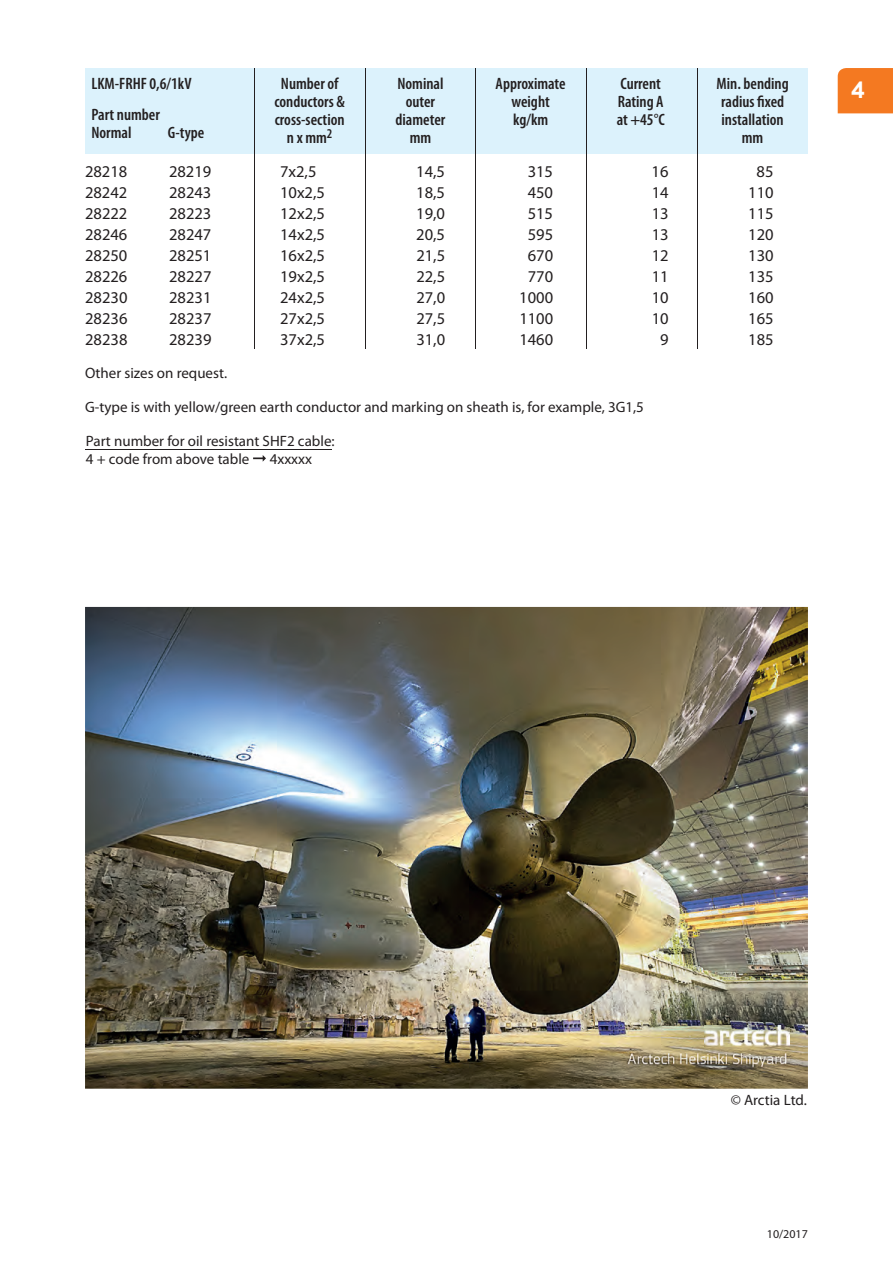
<style>
.page{position:relative;width:893px;height:1263px;background:#fff}
.page>*{position:absolute;margin:0;border:0;box-sizing:border-box;transform-origin:0 0}
.t1{font:700 24px "PF Transport";color:#fff}
.t2{font:16.5px "Myriad Pro";color:#231f20}
.t3{font:600 condensed 16.5px/18px "Myriad Pro";color:#231f20;text-align:center}
.t4{font:15px/18px "Myriad Pro";color:#231f20}
.t5{font:12px "Myriad Pro";color:#231f20}
</style>
<div class="page">
<div style="left:838px;top:68px;width:55px;height:45px;background:#f47921"></div>
<div style="left:85px;top:68px;width:723px;height:85px;background:#dcf2fc"></div>
<hr style="left:254px;top:68px;width:1px;height:281px;background:#231f20">
<hr style="left:697px;top:68px;width:1px;height:281px;background:#231f20">
<hr style="left:365px;top:68px;width:1px;height:281px;background:#231f20">
<hr style="left:475px;top:68px;width:1px;height:281px;background:#231f20">
<hr style="left:586px;top:68px;width:1px;height:281px;background:#231f20">
<svg style="left:253px;top:455px;width:13px;height:7px"></svg>
<img style="left:85px;top:607px;width:723px;height:482px">
<img style="left:704px;top:1025px;width:85px;height:22px">
<hr style="left:85px;top:450px;width:247px;height:1px;background:#231f20">
<p class="t3" style="left:91px;top:68px;width:102px;line-height:30.8px;text-align:left">LKM-FRHF 0,6/1kV<br>Part number</p>
<p class="t3" style="left:91px;top:123px;width:42px">Normal</p>
<p class="t3" style="left:168px;top:123px;width:38px">G-type</p>
<p class="t3" style="left:274px;top:74px;width:72px">Number of conductors &amp; cross-section n x mm<sup>2</sup></p>
<p class="t3" style="left:396px;top:74px;width:51px">Nominal outer diameter mm</p>
<p class="t3" style="left:496px;top:74px;width:72px">Approximate weight kg/km</p>
<p class="t3" style="left:617px;top:74px;width:50px;text-align:left">Current<br>Rating A at +45°C</p>
<p class="t3" style="left:717px;top:74px;width:74px">Min. bending radius xed installation mm</p>
<p class="t2" style="left:85px;top:161px;width:44px">28218</p>
<p class="t2" style="left:169px;top:161px;width:44px">28219</p>
<p class="t2" style="left:280px;top:161px;width:38px">7x2,5</p>
<p class="t2" style="left:416px;top:161px;width:30px">14,5</p>
<p class="t2" style="left:528px;top:161px;width:27px">315</p>
<p class="t2" style="left:652px;top:161px;width:18px">16</p>
<p class="t2" style="left:757px;top:161px;width:18px">85</p>
<p class="t2" style="left:85px;top:182px;width:44px">28242</p>
<p class="t2" style="left:169px;top:182px;width:44px">28243</p>
<p class="t2" style="left:280px;top:182px;width:46px">10x2,5</p>
<p class="t2" style="left:416px;top:182px;width:30px">18,5</p>
<p class="t2" style="left:528px;top:182px;width:27px">450</p>
<p class="t2" style="left:652px;top:182px;width:18px">14</p>
<p class="t2" style="left:748px;top:182px;width:27px">110</p>
<p class="t2" style="left:85px;top:203px;width:44px">28222</p>
<p class="t2" style="left:169px;top:203px;width:44px">28223</p>
<p class="t2" style="left:280px;top:203px;width:46px">12x2,5</p>
<p class="t2" style="left:416px;top:203px;width:30px">19,0</p>
<p class="t2" style="left:528px;top:203px;width:27px">515</p>
<p class="t2" style="left:652px;top:203px;width:18px">13</p>
<p class="t2" style="left:748px;top:203px;width:27px">115</p>
<p class="t2" style="left:85px;top:224px;width:44px">28246</p>
<p class="t2" style="left:169px;top:224px;width:44px">28247</p>
<p class="t2" style="left:280px;top:224px;width:46px">14x2,5</p>
<p class="t2" style="left:416px;top:224px;width:30px">20,5</p>
<p class="t2" style="left:528px;top:224px;width:27px">595</p>
<p class="t2" style="left:652px;top:224px;width:18px">13</p>
<p class="t2" style="left:748px;top:224px;width:27px">120</p>
<p class="t2" style="left:85px;top:245px;width:44px">28250</p>
<p class="t2" style="left:169px;top:245px;width:44px">28251</p>
<p class="t2" style="left:280px;top:245px;width:46px">16x2,5</p>
<p class="t2" style="left:416px;top:245px;width:30px">21,5</p>
<p class="t2" style="left:528px;top:245px;width:27px">670</p>
<p class="t2" style="left:652px;top:245px;width:18px">12</p>
<p class="t2" style="left:748px;top:245px;width:27px">130</p>
<p class="t2" style="left:85px;top:266px;width:44px">28226</p>
<p class="t2" style="left:169px;top:266px;width:44px">28227</p>
<p class="t2" style="left:280px;top:266px;width:46px">19x2,5</p>
<p class="t2" style="left:416px;top:266px;width:30px">22,5</p>
<p class="t2" style="left:528px;top:266px;width:27px">770</p>
<p class="t2" style="left:652px;top:266px;width:18px">11</p>
<p class="t2" style="left:748px;top:266px;width:27px">135</p>
<p class="t2" style="left:85px;top:287px;width:44px">28230</p>
<p class="t2" style="left:169px;top:287px;width:44px">28231</p>
<p class="t2" style="left:280px;top:287px;width:46px">24x2,5</p>
<p class="t2" style="left:416px;top:287px;width:30px">27,0</p>
<p class="t2" style="left:519px;top:287px;width:35px">1000</p>
<p class="t2" style="left:652px;top:287px;width:18px">10</p>
<p class="t2" style="left:748px;top:287px;width:27px">160</p>
<p class="t2" style="left:85px;top:308px;width:44px">28236</p>
<p class="t2" style="left:169px;top:308px;width:44px">28237</p>
<p class="t2" style="left:280px;top:308px;width:46px">27x2,5</p>
<p class="t2" style="left:416px;top:308px;width:30px">27,5</p>
<p class="t2" style="left:519px;top:308px;width:35px">1100</p>
<p class="t2" style="left:652px;top:308px;width:18px">10</p>
<p class="t2" style="left:748px;top:308px;width:27px">165</p>
<p class="t2" style="left:85px;top:329px;width:44px">28238</p>
<p class="t2" style="left:169px;top:329px;width:44px">28239</p>
<p class="t2" style="left:280px;top:329px;width:46px">37x2,5</p>
<p class="t2" style="left:416px;top:329px;width:30px">31,0</p>
<p class="t2" style="left:519px;top:329px;width:35px">1460</p>
<p class="t2" style="left:660px;top:329px;width:10px">9</p>
<p class="t2" style="left:748px;top:329px;width:27px">185</p>
<p class="t4" style="left:85px;top:363px;width:144px">Other sizes on request.</p>
<p class="t4" style="left:85px;top:397px;width:560px">G-type is with yellow/green earth conductor and marking on sheath is, for example, 3G1,5</p>
<p class="t4" style="left:86px;top:431px;width:250px">Part number for oil resistant SHF2 cable:<br>4 + code from above table</p>
<p class="t4" style="left:270px;top:449px;width:44px">4xxxxx</p>
<h1 class="t1" style="left:851px;top:76px;width:15px">4</h1>
<p class="t4" style="left:731px;top:1091px;width:78px">© Arctia Ltd.</p>
<p class="t5" style="left:767px;top:1226px;width:43px">10/2017</p>
</div>
